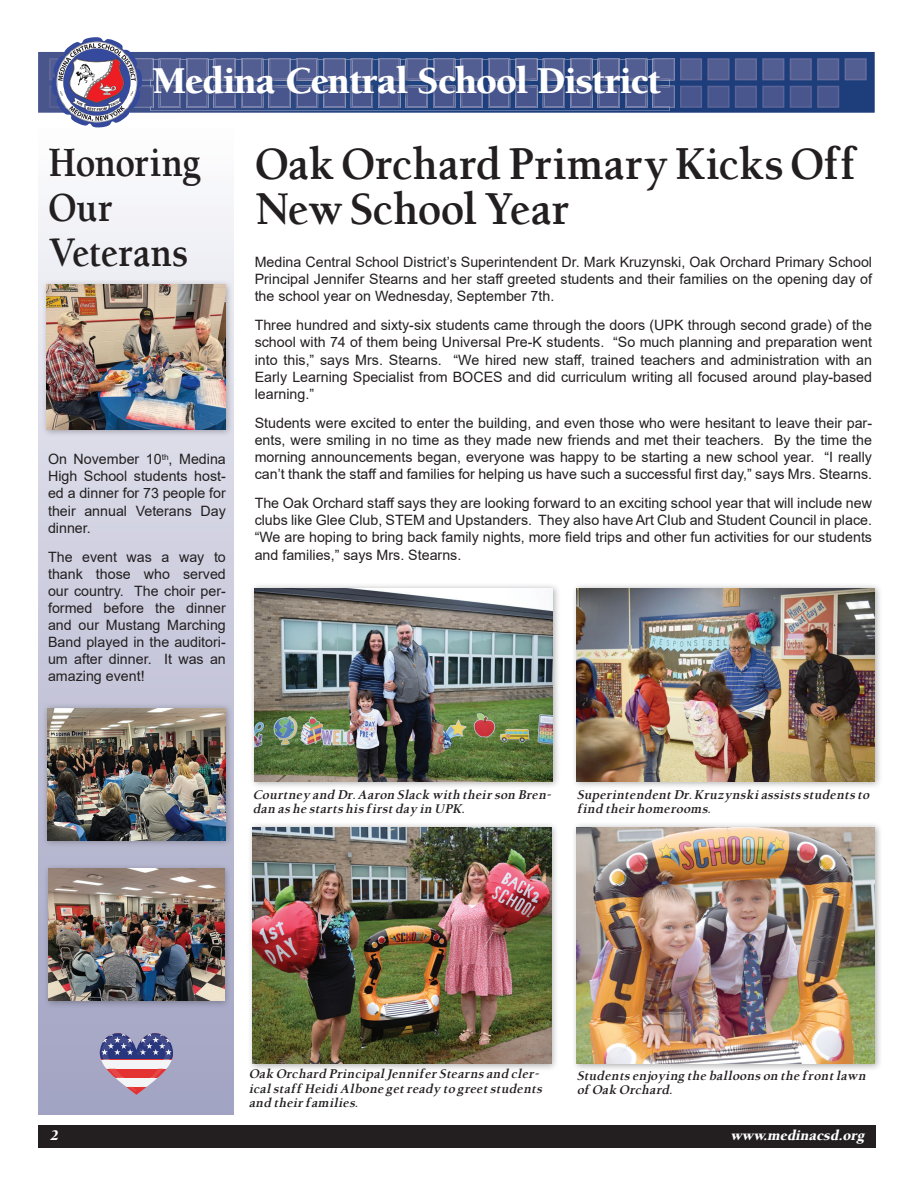
<style>
.page{position:relative;width:918px;height:1188px;background:#fff}
.page>*{position:absolute;margin:0;border:0;box-sizing:border-box;transform-origin:0 0}
.t1{font:700 42px/45px "Berkeley";letter-spacing:-.03em;color:#231f20;scale:.96 1}
.t2{font:900 39px "Berkeley";letter-spacing:-.025em;color:#fff}
.t3{font:700 37.5px/45px "Berkeley";letter-spacing:-.04em;color:#231f20;scale:.9 1}
.t4{font:italic 900 15px "Berkeley";color:#fff}
.t5{font:14.25px/17.1px "Arial";color:#231f20;text-align:justify}
.t6{font:italic 700 12px/14.4px "Berkeley";color:#231f20}
</style>
<div class="page">
<div style="left:38px;top:119px;width:196px;height:995px;background:linear-gradient(to bottom,#fbfbfd,#9ea0c0)"></div>
<div style="left:38px;top:1125px;width:838px;height:22px;background:#231f20"></div>
<img style="left:38px;top:52px;width:837px;height:61px">
<svg style="left:159px;top:58px;width:49px;height:2px"></svg>
<svg style="left:214px;top:58px;width:49px;height:2px"></svg>
<svg style="left:269px;top:58px;width:131px;height:2px"></svg>
<svg style="left:406px;top:58px;width:49px;height:2px"></svg>
<svg style="left:461px;top:58px;width:131px;height:2px"></svg>
<svg style="left:598px;top:58px;width:49px;height:2px"></svg>
<svg style="left:653px;top:58px;width:131px;height:22px;background:#4c5a8f"></svg>
<svg style="left:670px;top:86px;width:114px;height:22px;background:#44548b"></svg>
<svg style="left:790px;top:58px;width:49px;height:22px"></svg>
<svg style="left:790px;top:86px;width:49px;height:22px"></svg>
<svg style="left:845px;top:58px;width:22px;height:22px"></svg>
<img style="left:153px;top:60px;width:517px;height:51px">
<svg style="left:49px;top:37px;width:104px;height:90px"></svg>
<img style="left:151px;top:86px;width:2px;height:22px">
<img style="left:159px;top:60px;width:22px;height:20px">
<img style="left:159px;top:86px;width:22px;height:22px">
<img style="left:186px;top:60px;width:22px;height:20px">
<img style="left:186px;top:86px;width:22px;height:22px">
<img style="left:214px;top:60px;width:22px;height:20px">
<img style="left:214px;top:86px;width:22px;height:22px">
<img style="left:241px;top:60px;width:22px;height:20px">
<img style="left:241px;top:86px;width:22px;height:22px">
<img style="left:269px;top:60px;width:22px;height:20px">
<img style="left:269px;top:86px;width:22px;height:22px">
<img style="left:296px;top:60px;width:22px;height:20px">
<img style="left:296px;top:86px;width:22px;height:22px">
<img style="left:323px;top:60px;width:23px;height:20px">
<img style="left:323px;top:86px;width:23px;height:22px">
<img style="left:351px;top:60px;width:22px;height:20px">
<img style="left:351px;top:86px;width:22px;height:22px">
<img style="left:378px;top:60px;width:22px;height:20px">
<img style="left:378px;top:86px;width:22px;height:22px">
<img style="left:406px;top:60px;width:22px;height:20px">
<img style="left:406px;top:86px;width:22px;height:22px">
<img style="left:433px;top:60px;width:22px;height:20px">
<img style="left:433px;top:86px;width:22px;height:22px">
<img style="left:461px;top:60px;width:22px;height:20px">
<img style="left:461px;top:86px;width:22px;height:22px">
<img style="left:488px;top:60px;width:22px;height:20px">
<img style="left:488px;top:86px;width:22px;height:22px">
<img style="left:515px;top:60px;width:23px;height:20px">
<img style="left:515px;top:86px;width:23px;height:22px">
<img style="left:543px;top:60px;width:22px;height:20px">
<img style="left:543px;top:86px;width:22px;height:22px">
<img style="left:570px;top:60px;width:22px;height:20px">
<img style="left:570px;top:86px;width:22px;height:22px">
<img style="left:598px;top:60px;width:22px;height:20px">
<img style="left:598px;top:86px;width:22px;height:22px">
<img style="left:625px;top:60px;width:22px;height:20px">
<img style="left:625px;top:86px;width:22px;height:22px">
<img style="left:653px;top:60px;width:17px;height:20px">
<img style="left:653px;top:86px;width:17px;height:22px">
<div style="left:249px;top:583px;width:311px;height:206px;background:#231f20;opacity:.35"></div>
<img style="left:255px;top:588px;width:298px;height:193px">
<div style="left:247px;top:822px;width:311px;height:249px;background:#231f20;opacity:.35"></div>
<img style="left:253px;top:827px;width:298px;height:237px">
<div style="left:571px;top:583px;width:311px;height:206px;background:#231f20;opacity:.35"></div>
<img style="left:577px;top:588px;width:298px;height:193px">
<div style="left:571px;top:822px;width:311px;height:249px;background:#231f20;opacity:.35"></div>
<img style="left:577px;top:827px;width:298px;height:237px">
<div style="left:42px;top:703px;width:191px;height:145px;background:#231f20;opacity:.35"></div>
<img style="left:47px;top:709px;width:179px;height:131px">
<div style="left:42px;top:279px;width:191px;height:159px;background:#231f20;opacity:.35"></div>
<img style="left:47px;top:285px;width:178px;height:145px">
<div style="left:43px;top:864px;width:189px;height:144px;background:#231f20;opacity:.35"></div>
<img style="left:49px;top:869px;width:175px;height:132px">
<svg style="left:100px;top:1087px;width:73px;height:8px"></svg>
<div style="left:100px;top:1078px;width:73px;height:9px;background:#a4a5c4"></div>
<div style="left:100px;top:1069px;width:73px;height:9px;background:#a4a6c4"></div>
<div style="left:100px;top:1059px;width:73px;height:10px;background:#a5a7c5"></div>
<svg style="left:100px;top:1033px;width:73px;height:26px"></svg>
<svg style="left:101px;top:1033px;width:71px;height:59px;background:#9c88a6"></svg>
<h2 class="t2" style="left:153px;top:60px;width:510px">Medina Central School District</h2>
<p class="t3" style="left:48px;top:140px;width:173px">Honoring</p>
<p class="t3" style="left:48px;top:185px;width:158px">Our<br>Veterans</p>
<p class="t5" style="left:48px;top:451px;width:179px">On November 10<sup>th</sup>, Medina High School students host&shy;ed a dinner for 73 people for their annual Veterans Day dinner.</p>
<p class="t5" style="left:48px;top:548px;width:179px">The event was a way to thank those who served our country. The choir per&shy;formed before the dinner and our Mustang Marching Band played in the auditori&shy;um after dinner. It was an amazing event!</p>
<p class="t1" style="left:255px;top:142px;width:632px">Oak Orchard Primary Kicks Off<br>New School Year</p>
<p class="t5" style="left:255px;top:253px;width:619px">Medina Central School District’s Superintendent Dr. Mark Kruzynski, Oak Orchard Primary School Principal Jennifer Stearns and her staff greeted students and their families on the opening day of the school year on Wednesday, September 7th.</p>
<p class="t5" style="left:255px;top:317px;width:619px">Three hundred and sixty-six students came through the doors (UPK through second grade) of the school with 74 of them being Universal Pre-K students. “So much planning and preparation went into this,” says Mrs. Stearns. “We hired new staff, trained teachers and administration with an Early Learning Specialist from BOCES and did curriculum writing all focused around play-based learning.”</p>
<p class="t5" style="left:255px;top:414px;width:619px">Students were excited to enter the building, and even those who were hesitant to leave their par&shy;ents, were smiling in no time as they made new friends and met their teachers. By the time the morning announcements began, everyone was happy to be starting a new school year. “I really can’t thank the staff and families for helping us have such a successful first day,” says Mrs. Stearns.</p>
<p class="t5" style="left:255px;top:495px;width:619px">The Oak Orchard staff says they are looking forward to an exciting school year that will include new clubs like Glee Club, STEM and Upstanders. They also have Art Club and Student Council in place. “We are hoping to bring back family nights, more field trips and other fun activities for our students and families,” says Mrs. Stearns.</p>
<p class="t6" style="left:253px;top:788px;width:303px">Courtney and Dr.Aaron Slack with theirson Bren&shy;dan as he starts his firstday in UPK.</p>
<p class="t6" style="left:577px;top:788px;width:297px">SuperintendentDr.Kruzynskiassists students to find theirhomerooms.</p>
<p class="t6" style="left:249px;top:1067px;width:298px">Oak Orchard PrincipalJenniferStearns and cler&shy;icalstaffHeidiAlbone getready to greetstudents and theirfamilies.</p>
<p class="t6" style="left:577px;top:1069px;width:294px">Students enjoying the balloons on the frontlawn ofOak Orchard.</p>
<p class="t4" style="left:50px;top:1128px;width:13px">2</p>
<p class="t4" style="left:731px;top:1128px;width:135px">www.medinacsd.org</p>
</div>
